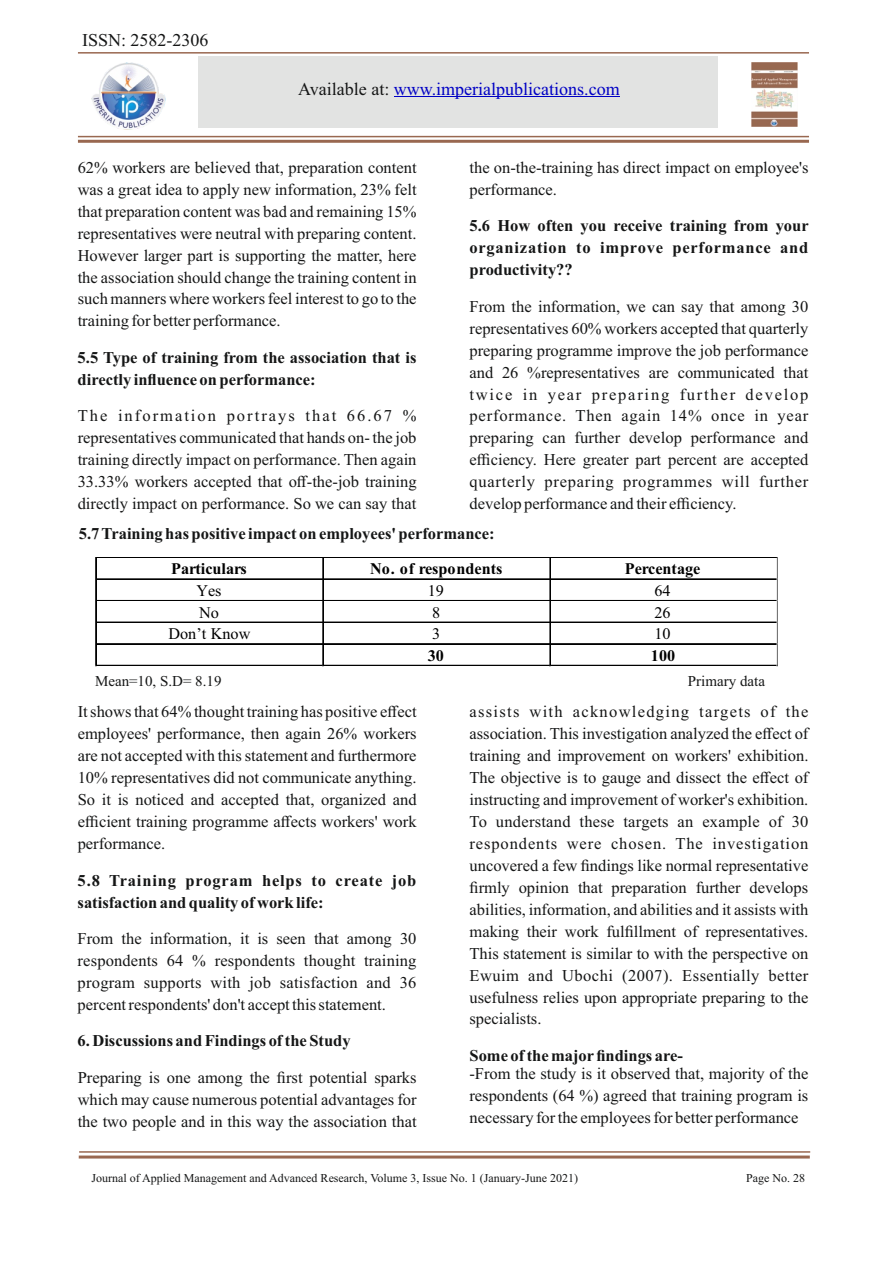
<style>
.page{position:relative;width:893px;height:1263px;background:#fff}
.page>*{position:absolute;margin:0;border:0;box-sizing:border-box;transform-origin:0 0}
.t1{font:18px "Times New Roman";color:#0000c4}
.t2{font:18px "Times New Roman";color:#151616}
.t3{font:16.5px/21.9px "Times New Roman";color:#151616;text-align:justify}
.t4{font:700 16.5px/21.9px "Times New Roman";color:#151616}
.t5{font:700 16.2px "Times New Roman";color:#000}
.t6{font:16.2px "Times New Roman";color:#000}
.t7{font:15px "Times New Roman";color:#151616}
.t8{font:12px "Times New Roman";color:#151616}
.s1{color:#151616}
</style>
<div class="page">
<img style="left:88px;top:62px;width:80px;height:74px">
<div style="left:198px;top:56px;width:520px;height:72px;background:#e2e3e2"></div>
<hr style="left:394px;top:97px;width:42px;height:1px;background:#0000c4">
<hr style="left:436px;top:97px;width:184px;height:1px;background:#0000c4">
<img style="left:752px;top:62px;width:45px;height:65px">
<hr style="left:79px;top:1155px;width:731px;height:3px;background:#996850">
<hr style="left:79px;top:1151px;width:731px;height:2px;background:#996850">
<hr style="left:78px;top:140px;width:731px;height:3px;background:#996850">
<hr style="left:78px;top:136px;width:731px;height:1px;background:#996850">
<hr style="left:78px;top:52px;width:731px;height:2px;background:#996850">
<hr style="left:97px;top:557px;width:681px;height:1px;background:#000">
<hr style="left:97px;top:579px;width:681px;height:1px;background:#000">
<hr style="left:97px;top:600px;width:681px;height:1px;background:#000">
<hr style="left:97px;top:622px;width:681px;height:1px;background:#000">
<hr style="left:97px;top:644px;width:681px;height:1px;background:#000">
<hr style="left:97px;top:643px;width:681px;height:1px;background:#000">
<hr style="left:96px;top:557px;width:1px;height:109px;background:#000">
<hr style="left:323px;top:558px;width:1px;height:108px;background:#000">
<hr style="left:550px;top:558px;width:1px;height:108px;background:#000">
<hr style="left:97px;top:665px;width:681px;height:1px;background:#000">
<hr style="left:777px;top:558px;width:1px;height:108px;background:#d4d4d4">
<p class="t2" style="left:82px;top:33px;width:128px">ISSN: 2582-2306</p>
<p class="t1" style="left:298px;top:82px;width:323px"><span class="s1">Available at:</span> www.imperialpublications.com</p>
<p class="t3" style="left:78px;top:158px;width:340px">62% workers are believed that, preparation content was a great idea to apply new information, 23% felt that preparation content was bad and remaining 15% representatives were neutral with preparing content.<br>However larger part is supporting the matter, here the association should change the training content in such manners where workers feel interest to go to the training for better performance.</p>
<p class="t4" style="left:78px;top:348px;width:340px">5.5 Type of training from the association that is directly influence on performance:</p>
<p class="t3" style="left:78px;top:407px;width:340px">The information portrays that 66.67 % representatives communicated that hands on- the job training directly impact on performance. Then again 33.33% workers accepted that off-the-job training directly impact on performance. So we can say that</p>
<p class="t3" style="left:470px;top:158px;width:340px">the on-the-training has direct impact on employee's performance.</p>
<p class="t4" style="left:469px;top:217px;width:341px;text-align:justify">5.6 How often you receive training from your organization to improve performance and productivity??</p>
<p class="t3" style="left:469px;top:297px;width:340px">From the information, we can say that among 30 representatives 60% workers accepted that quarterly preparing programme improve the job performance and 26 %representatives are communicated that twice in year preparing further develop performance. Then again 14% once in year preparing can further develop performance and efficiency. Here greater part percent are accepted quarterly preparing programmes will further develop performance and their efficiency.</p>
<p class="t4" style="left:79px;top:524px;width:417px">5.7 Training has positive impact on employees' performance:</p>
<p class="t5" style="left:171px;top:563px;width:77px">Particulars</p>
<p class="t5" style="left:370px;top:563px;width:134px">No. of respondents</p>
<p class="t5" style="left:625px;top:563px;width:77px">Percentage</p>
<p class="t6" style="left:196px;top:585px;width:27px">Yes</p>
<p class="t6" style="left:428px;top:585px;width:18px">19</p>
<p class="t6" style="left:654px;top:585px;width:18px">64</p>
<p class="t6" style="left:199px;top:606px;width:21px">No</p>
<p class="t6" style="left:432px;top:606px;width:10px">8</p>
<p class="t6" style="left:654px;top:606px;width:18px">26</p>
<p class="t6" style="left:168px;top:628px;width:83px">Don’t Know</p>
<p class="t6" style="left:432px;top:628px;width:10px">3</p>
<p class="t6" style="left:654px;top:628px;width:18px">10</p>
<p class="t5" style="left:428px;top:650px;width:18px">30</p>
<p class="t5" style="left:651px;top:650px;width:26px">100</p>
<p class="t7" style="left:95px;top:676px;width:128px">Mean=10, S.D= 8.19</p>
<p class="t7" style="left:688px;top:676px;width:79px">Primary data</p>
<p class="t3" style="left:78px;top:702px;width:340px">It shows that 64% thought training has positive effect employees' performance, then again 26% workers are not accepted with this statement and furthermore 10% representatives did not communicate anything.<br>So it is noticed and accepted that, organized and efficient training programme affects workers' work performance.</p>
<p class="t3" style="left:469px;top:702px;width:340px">assists with acknowledging targets of the association. This investigation analyzed the effect of training and improvement on workers' exhibition.<br>The objective is to gauge and dissect the effect of instructing and improvement of worker's exhibition.<br>To understand these targets an example of 30 respondents were chosen. The investigation uncovered a few findings like normal representative firmly opinion that preparation further develops abilities, information, and abilities and it assists with making their work fulfillment of representatives.<br>This statement is similar to with the perspective on Ewuim and Ubochi (2007). Essentially better usefulness relies upon appropriate preparing to the specialists.</p>
<p class="t4" style="left:78px;top:871px;width:340px">5.8 Training program helps to create job satisfaction and quality of work life:</p>
<p class="t3" style="left:78px;top:929px;width:340px">From the information, it is seen that among 30 respondents 64 % respondents thought training program supports with job satisfaction and 36 percent respondents' don't accept this statement.</p>
<p class="t4" style="left:78px;top:1032px;width:274px">6. Discussions and Findings of the Study</p>
<p class="t3" style="left:78px;top:1068px;width:340px">Preparing is one among the first potential sparks which may cause numerous potential advantages for the two people and in this way the association that</p>
<p class="t4" style="left:469px;top:1046px;width:215px">Some of the majorfindings are-</p>
<p class="t3" style="left:469px;top:1064px;width:340px">-From the study is it observed that, majority of the respondents (64 %) agreed that training program is necessary for the employees for better performance</p>
<p class="t8" style="left:91px;top:1173px;width:488px">Journal of Applied Management and Advanced Research, Volume 3, Issue No. 1 (January-June 2021)</p>
<p class="t8" style="left:746px;top:1173px;width:60px">Page No. 28</p>
</div>
